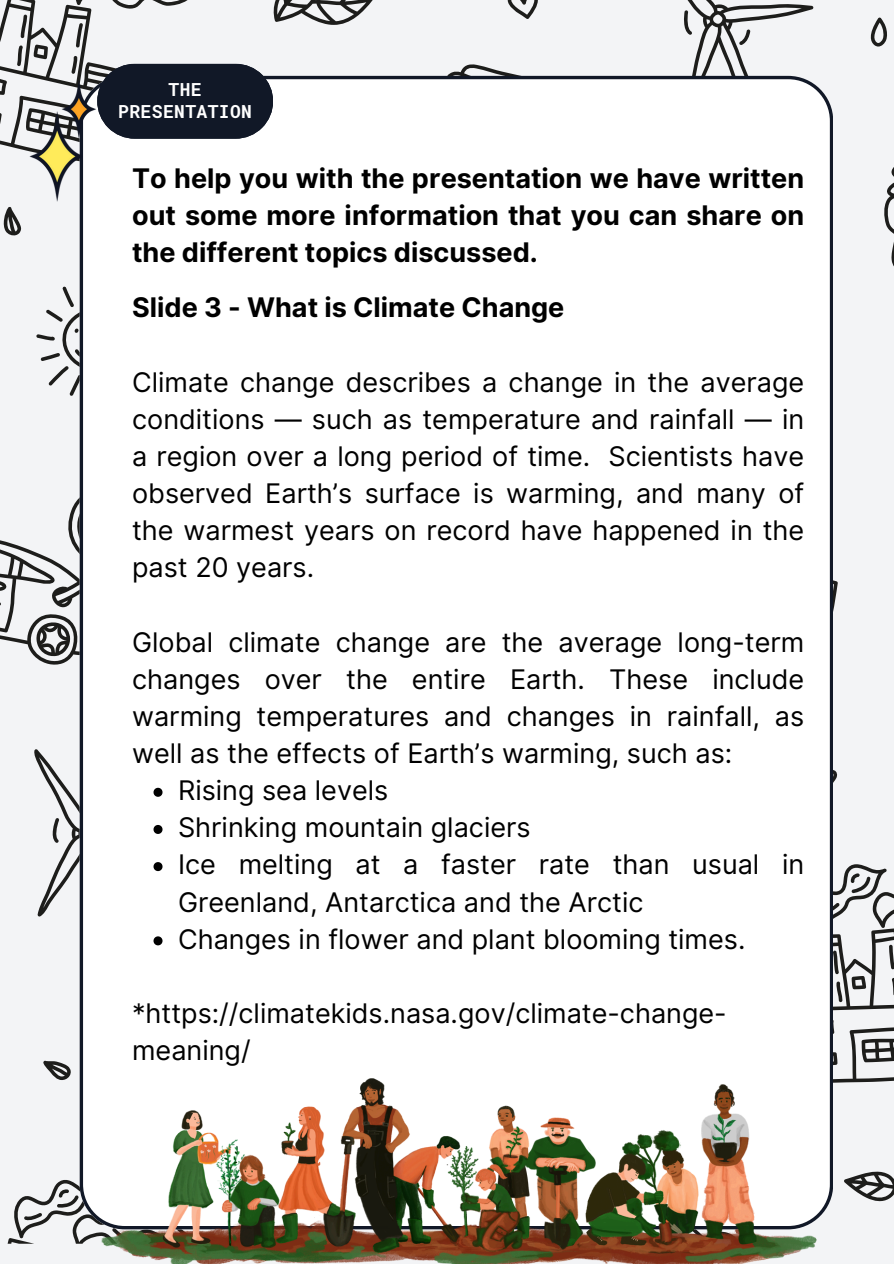
<style>
.page{position:relative;width:894px;height:1264px;background:#fff}
.page>*{position:absolute;margin:0;border:0;box-sizing:border-box;transform-origin:0 0}
.t1{font:27px/37.2px "Inter";color:#000;text-align:justify}
.t2{font:700 27px/37.2px "Inter";color:#000;text-align:justify}
.t3{font:700 18px/21.3px "Roboto Mono";letter-spacing:.02em;color:#fff;text-align:center}
</style>
<div class="page">
<div style="left:0;top:0;width:893px;height:1263px;background:#f3f4f6"></div>
<svg style="left:432px;top:64px;width:142px;height:12px"></svg>
<svg style="left:884px;top:168px;width:9px;height:97px"></svg>
<svg style="left:682px;top:0;width:131px;height:76px"></svg>
<svg style="left:8px;top:1179px;width:93px;height:64px"></svg>
<svg style="left:0;top:489px;width:80px;height:176px"></svg>
<svg style="left:36px;top:281px;width:44px;height:117px"></svg>
<svg style="left:43px;top:1060px;width:28px;height:20px"></svg>
<svg style="left:844px;top:1171px;width:49px;height:31px"></svg>
<svg style="left:833px;top:770px;width:4px;height:13px"></svg>
<svg style="left:833px;top:864px;width:60px;height:219px"></svg>
<svg style="left:507px;top:0;width:30px;height:19px"></svg>
<svg style="left:870px;top:18px;width:17px;height:29px"></svg>
<div style="left:80px;top:76px;width:752px;height:1153px;background:#fff"></div>
<svg style="left:0;top:0;width:372px;height:263px"></svg>
<img style="left:24px;top:76px;width:77px;height:129px">
<svg style="left:34px;top:749px;width:149px;height:227px"></svg>
<img style="left:101px;top:1078px;width:715px;height:185px">
<p class="t3" style="left:118px;top:79px;width:135px">THE<br>PRESENTATION</p>
<h2 class="t2" style="left:132px;top:159px;width:673px">To help you with the presentation we have written out some more information that you can share on the different topics discussed.</h2>
<p class="t2" style="left:132px;top:289px;width:433px">Slide 3 - What is Climate Change</p>
<h1 class="t1" style="left:132px;top:363px;width:673px">Climate change describes a change in the average conditions — such as temperature and rainfall — in a region over a long period of time. Scientists have observed Earth’s surface is warming, and many of the warmest years on record have happened in the past 20 years.</h1>
<h1 class="t1" style="left:132px;top:623px;width:673px">Global climate change are the average long-term changes over the entire Earth. These include warming temperatures and changes in rainfall, as well as the effects of Earth’s warming, such as:</h1>
<h2 class="t1" style="left:178px;top:771px;width:212px">Rising sea levels</h2>
<h2 class="t1" style="left:178px;top:809px;width:354px">Shrinking mountain glaciers</h2>
<p class="t1" style="left:178px;top:846px;width:627px">Ice melting at a faster rate than usual in<br>Greenland, Antarctica and the Arctic</p>
<p class="t1" style="left:178px;top:920px;width:568px">Changes in flower and plant blooming times.</p>
<p class="t1" style="left:132px;top:994px;width:596px">*https://climatekids.nasa.gov/climate-change&shy;meaning/</p>
</div>
